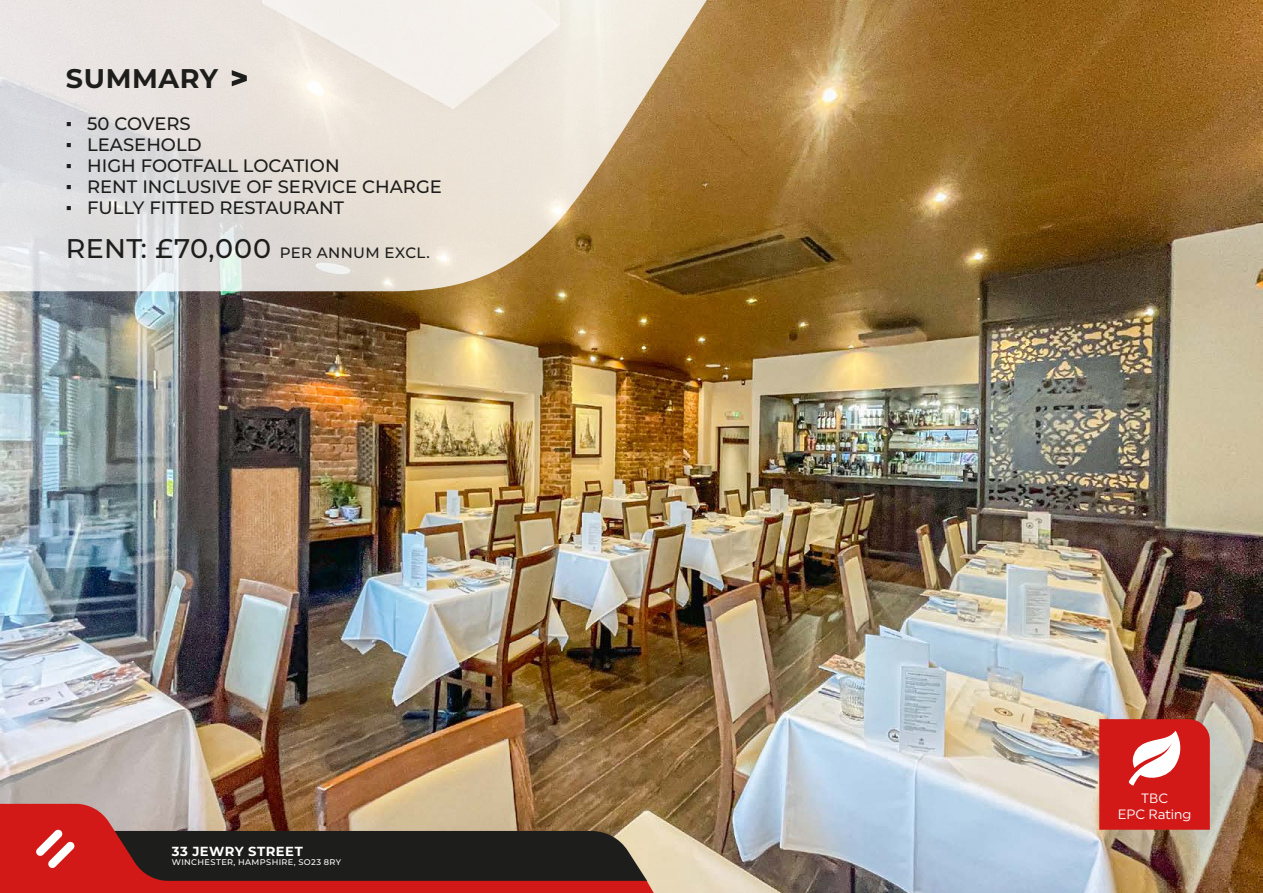
<style>
.page{position:relative;width:1263px;height:893px;background:#fff}
.page>*{position:absolute;margin:0;border:0;box-sizing:border-box;transform-origin:0 0}
.t1{font:700 27px "Montserrat";letter-spacing:.025em;color:#1d1d1b}
.t2{font:500 18px "Montserrat";color:#1d1d1b}
.t3{font:500 15px "Montserrat";letter-spacing:.02em;color:#1d1d1b}
.t4{font:13.5px/16.2px "Uniform";color:#fff;text-align:center}
.t5{font:700 13.2px "Montserrat";letter-spacing:.04em;color:#fff}
.t6{font:500 8.25px "Montserrat";letter-spacing:.045em;color:#fff}
.s1{font-family:"Arial";font-weight:400}
.s2{font-size:27px}
</style>
<div class="page">
<img style="left:0;top:0;width:1263px;height:893px">
<svg style="left:0;top:0;width:810px;height:291px;background:#d4c6b1"></svg>
<svg style="left:1099px;top:719px;width:111px;height:111px;background:#d63634"></svg>
<svg style="left:0;top:804px;width:654px;height:89px;background:#c05a49"></svg>
<svg style="left:232px;top:70px;width:15px;height:16px"></svg>
<svg style="left:36px;top:829px;width:611px;height:52px;background:#442925"></svg>
<h1 class="t1" style="left:66px;top:59px;width:154px">SUMMARY</h1>
<p class="t2" style="left:66px;top:111px;width:126px"><span class="s1">▪</span> 50 COVERS</p>
<p class="t2" style="left:66px;top:132px;width:137px"><span class="s1">▪</span> LEASEHOLD</p>
<p class="t2" style="left:66px;top:153px;width:275px"><span class="s1">▪</span> HIGH FOOTFALL LOCATION</p>
<p class="t2" style="left:66px;top:174px;width:378px"><span class="s1">▪</span> RENT INCLUSIVE OF SERVICE CHARGE</p>
<p class="t2" style="left:66px;top:195px;width:280px"><span class="s1">▪</span> FULLY FITTED RESTAURANT</p>
<p class="t3" style="left:66px;top:242px;width:365px"><span class="s2">RENT: £70,000</span> PER ANNUM EXCL.</p>
<p class="t5" style="left:172px;top:841px;width:133px">33 JEWRY STREET</p>
<p class="t6" style="left:172px;top:857px;width:171px">WINCHESTER, HAMPSHIRE, SO23 8RY</p>
<p class="t4" style="left:1118px;top:790px;width:75px">TBC<br>EPC Rating</p>
</div>
